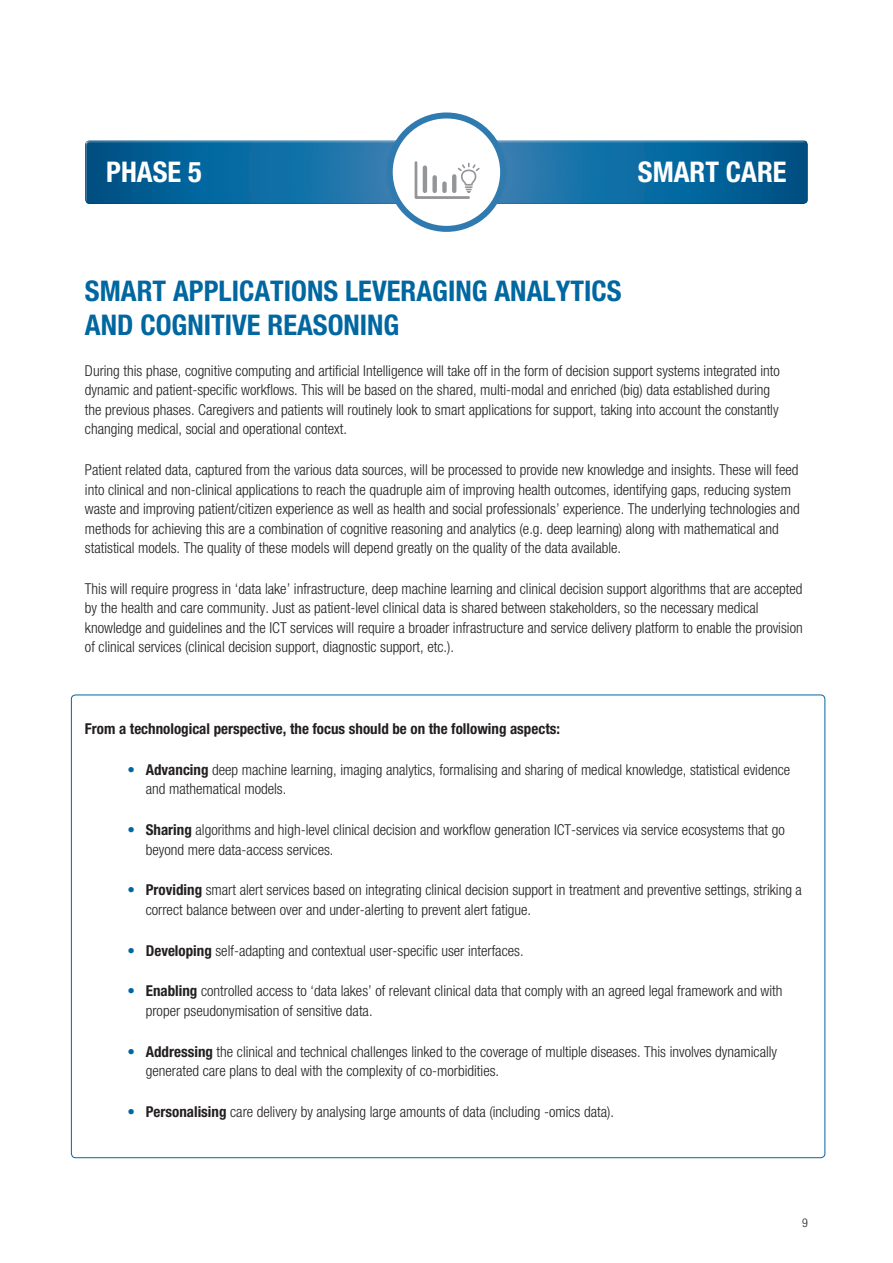
<style>
.page{position:relative;width:893px;height:1263px;background:#fff}
.page>*{position:absolute;margin:0;border:0;box-sizing:border-box;transform-origin:0 0}
.t1{font:700 condensed 28.5px/34.2px "Helvetica Neue LT Pro";color:#0167a0}
.t2{font:700 condensed 28.5px "Helvetica Neue LT Pro";color:#fff}
.t3{font:300 condensed 15px/19.5px "Helvetica Neue LT Pro";color:#231f20}
.t4{font:700 condensed 15px "Helvetica Neue LT Pro";color:#231f20}
.t5{font:300 condensed 12px "Helvetica Neue LT Pro";color:#231f20}
.s1{color:#0167a0}
.s2{font-weight:700}
</style>
<div class="page">
<div style="left:84px;top:139px;width:724px;height:65px;background:#231f20;opacity:.75"></div>
<div style="left:390px;top:115px;width:113px;height:114px;background:#fff;border-radius:50%"></div>
<div style="left:387px;top:112px;width:119px;height:120px;border:6px solid #2f7aae;border-radius:50%"></div>
<svg style="left:414px;top:161px;width:66px;height:38px"></svg>
<h1 class="t2" style="left:106px;top:155px;width:97px">PHASE 5</h1>
<h1 class="t2" style="left:638px;top:155px;width:150px">SMART CARE</h1>
<h1 class="t1" style="left:85px;top:273px;width:538px">SMART APPLICATIONS LEVERAGING ANALYTICS<br>AND COGNITIVE REASONING</h1>
<p class="t3" style="left:85px;top:361px;width:696px">During this phase, cognitive computing and artificial Intelligence will take off in the form of decision support systems integrated into dynamic and patient-specific workflows. This will be based on the shared, multi-modal and enriched (big) data established during the previous phases. Caregivers and patients will routinely look to smart applications for support, taking into account the constantly changing medical, social and operational context.</p>
<p class="t3" style="left:85px;top:460px;width:716px">Patient related data, captured from the various data sources, will be processed to provide new knowledge and insights. These will feed into clinical and non-clinical applications to reach the quadruple aim of improving health outcomes, identifying gaps, reducing system waste and improving patient/citizen experience as well as health and social professionals’ experience. The underlying technologies and methods for achieving this are a combination of cognitive reasoning and analytics (e.g. deep learning) along with mathematical and statistical models. The quality of these models will depend greatly on the quality of the data available.</p>
<p class="t3" style="left:85px;top:579px;width:719px">This will require progress in ‘data lake’ infrastructure, deep machine learning and clinical decision support algorithms that are accepted by the health and care community. Just as patient-level clinical data is shared between stakeholders, so the necessary medical knowledge and guidelines and the ICT services will require a broader infrastructure and service delivery platform to enable the provision of clinical services (clinical decision support, diagnostic support, etc.).</p>
<p class="t4" style="left:85px;top:719px;width:477px">From a technological perspective, the focus should be on the following aspects:</p>
<p class="t3" style="left:146px;top:759px;width:646px;text-indent:-18px"><span class="s1">•</span> <span class="s2">Advancing</span> deep machine learning, imaging analytics, formalising and sharing of medical knowledge, statistical evidence and mathematical models.</p>
<p class="t3" style="left:146px;top:820px;width:640px;text-indent:-18px"><span class="s1">•</span> <span class="s2">Sharing</span> algorithms and high-level clinical decision and workflow generation ICT-services via service ecosystems that go beyond mere data-access services.</p>
<p class="t3" style="left:146px;top:880px;width:658px;text-indent:-18px"><span class="s1">•</span> <span class="s2">Providing</span> smart alert services based on integrating clinical decision support in treatment and preventive settings, striking a correct balance between over and under-alerting to prevent alert fatigue.</p>
<p class="t3" style="left:128px;top:940px;width:398px"><span class="s1">•</span> <span class="s2">Developing</span> self-adapting and contextual user-specific user interfaces.</p>
<p class="t3" style="left:146px;top:981px;width:638px;text-indent:-18px"><span class="s1">•</span> <span class="s2">Enabling</span> controlled access to ‘data lakes’ of relevant clinical data that comply with an agreed legal framework and with proper pseudonymisation of sensitive data.</p>
<p class="t3" style="left:146px;top:1041px;width:633px;text-indent:-18px"><span class="s1">•</span> <span class="s2">Addressing</span> the clinical and technical challenges linked to the coverage of multiple diseases. This involves dynamically generated care plans to deal with the complexity of co-morbidities.</p>
<p class="t3" style="left:128px;top:1101px;width:488px"><span class="s1">•</span> <span class="s2">Personalising</span> care delivery by analysing large amounts of data (including -omics data).</p>
<p class="t5" style="left:802px;top:1216px;width:7px">9</p>
</div>
